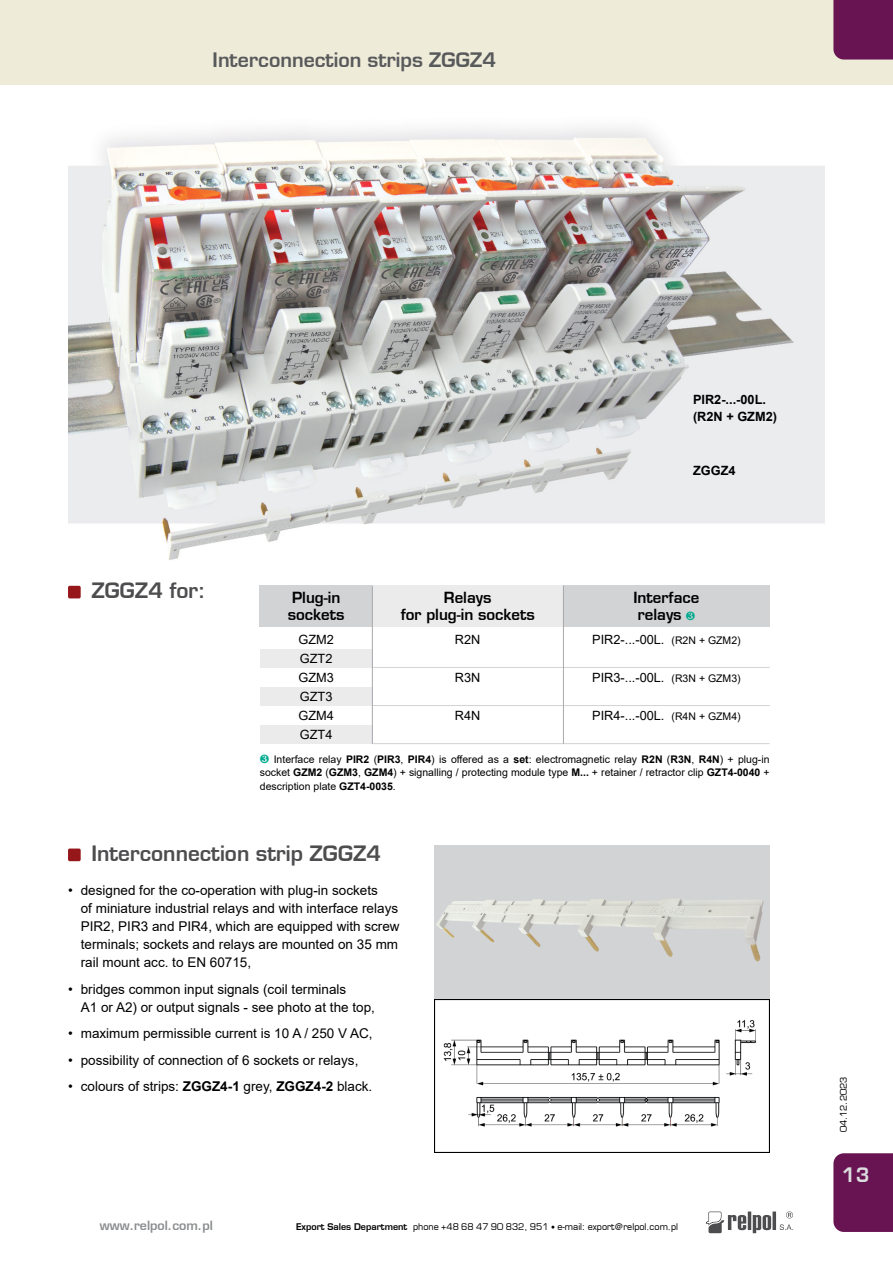
<style>
.page{position:relative;width:893px;height:1263px;background:#fff}
.page>*{position:absolute;margin:0;border:0;box-sizing:border-box;transform-origin:0 0}
.t1{font:700 20.7px "Euromode";color:#4d4d4f}
.t2{font:700 19.5px "Euromode";color:#58595b}
.t3{font:700 19.5px "Euromode";color:#dcddde}
.t4{font:700 15px/17px "Euromode";color:#000}
.t5{font:13.5px/18px "Arial";color:#000}
.t6{font:12.75px/19px "Arial";color:#000;text-align:justify}
.t7{font:700 12.75px/17px "Arial";color:#000}
.t8{font:700 12.45px "Euromode";color:#8a8c8e}
.t9{font:10.5px/13.5px "Arial";color:#000;text-align:justify}
.t10{font:9px "Euromode";color:#000}
.s1{font-size:10.5px}
.s2{font-weight:700}
.s3{font-size:7.5px}
</style>
<div class="page">
<svg style="left:706px;top:1211px;width:87px;height:22px"></svg>
<div style="left:0;top:0;width:893px;height:85px;background:#eeebd9"></div>
<div style="left:833px;top:1153px;width:60px;height:79px;background:#681453"></div>
<div style="left:833px;top:0;width:60px;height:60px;background:#681453"></div>
<div style="left:260px;top:649px;width:112px;height:18px;background:#ebebec"></div>
<div style="left:260px;top:687px;width:113px;height:19px;background:#ebebec"></div>
<div style="left:260px;top:725px;width:113px;height:19px;background:#ebebec"></div>
<div style="left:364px;top:586px;width:199px;height:41px;background:#ebebec"></div>
<div style="left:563px;top:586px;width:207px;height:41px;background:#d1d3d4"></div>
<div style="left:260px;top:586px;width:112px;height:41px;background:#d1d3d4"></div>
<hr style="left:372px;top:667px;width:191px;height:1px;background:#d1d3d4">
<hr style="left:372px;top:705px;width:191px;height:1px;background:#d1d3d4">
<hr style="left:372px;top:743px;width:191px;height:1px;background:#d1d3d4">
<hr style="left:563px;top:667px;width:207px;height:1px;background:#d1d3d4">
<hr style="left:563px;top:705px;width:207px;height:1px;background:#d1d3d4">
<hr style="left:563px;top:743px;width:207px;height:1px;background:#d1d3d4">
<hr style="left:563px;top:586px;width:1px;height:158px;background:#a7a9ac">
<hr style="left:372px;top:586px;width:1px;height:158px;background:#a7a9ac">
<div style="left:68px;top:848px;width:13px;height:13px;background:#96171a;border-radius:2px"></div>
<img style="left:434px;top:845px;width:336px;height:307px">
<div style="left:68px;top:586px;width:13px;height:12px;background:#96171a;border-radius:2px"></div>
<img style="left:68px;top:128px;width:757px;height:432px">
<h2 class="t2" style="left:213px;top:48px;width:285px">Interconnection strips ZGGZ4</h2>
<p class="t7" style="left:693px;top:391px;width:85px">PIR2-...-00L. (R2N + GZM2)</p>
<h1 class="t1" style="left:91px;top:578px;width:116px">ZGGZ4 for:</h1>
<p class="t4" style="left:288px;top:589px;width:58px">Plug-in sockets</p>
<p class="t6" style="left:298px;top:629px;width:37px">GZM2<br>GZT2<br>GZM3<br>GZT3<br>GZM4<br>GZT4</p>
<p class="t4" style="left:401px;top:589px;width:136px;text-align:center">Relays<br>for plug-in sockets</p>
<p class="t6" style="left:455px;top:629px;width:27px">R2N</p>
<p class="t6" style="left:455px;top:667px;width:27px">R3N</p>
<p class="t6" style="left:455px;top:706px;width:27px">R4N</p>
<p class="t7" style="left:693px;top:462px;width:44px">ZGGZ4</p>
<p class="t4" style="left:633px;top:589px;width:67px">Interface relays</p>
<p class="t6" style="left:592px;top:629px;width:150px">PIR2-...-00L. <span class="s1">(R2N + GZM2)</span></p>
<p class="t6" style="left:592px;top:667px;width:150px">PIR3-...-00L. <span class="s1">(R3N + GZM3)</span></p>
<p class="t6" style="left:592px;top:706px;width:150px">PIR4-...-00L. <span class="s1">(R4N + GZM4)</span></p>
<p class="t9" style="left:260px;top:752px;width:511px;text-indent:14px">Interface relay <span class="s2">PIR2</span> (<span class="s2">PIR3</span>, <span class="s2">PIR4</span>) is offered as a <span class="s2">set</span>: electromagnetic relay <span class="s2">R2N</span> (<span class="s2">R3N</span>, <span class="s2">R4N</span>) + plug-in socket <span class="s2">GZM2</span> (<span class="s2">GZM3</span>, <span class="s2">GZM4</span>) + signalling / protecting module type <span class="s2">M...</span> + retainer / retractor clip <span class="s2">GZT4-0040</span> + description plate <span class="s2">GZT4-0035</span>.</p>
<h1 class="t1" style="left:91px;top:841px;width:291px">Interconnection strip ZGGZ4</h1>
<p class="t5" style="left:81px;top:881px;width:320px;text-indent:-13px">• designed for the co-operation with plug-in sockets<br>of miniature industrial relays and with interface relays PIR2, PIR3 and PIR4, which are equipped with screw terminals; sockets and relays are mounted on 35 mm rail mount acc. to EN 60715,</p>
<p class="t5" style="left:81px;top:980px;width:296px;text-indent:-13px">• bridges common input signals (coil terminals<br>A1 or A2) or output signals - see photo at the top,</p>
<p class="t5" style="left:68px;top:1024px;width:306px">• maximum permissible current is 10 A / 250 V AC,</p>
<p class="t5" style="left:68px;top:1051px;width:292px">• possibility of connection of 6 sockets or relays,</p>
<p class="t5" style="left:68px;top:1077px;width:306px">• colours of strips: <span class="s2">ZGGZ4-1</span> grey, <span class="s2">ZGGZ4-2</span> black.</p>
<p class="t8" style="left:100px;top:1218px;width:114px">www.relpol.com.pl</p>
<p class="t10" style="left:296px;top:1221px;width:384px"><span class="s2">Export Sales Department</span> phone +48 68 47 90 832, 951 <span class="s3">•</span> e-mail: export@relpol.com.pl</p>
<p class="t10" style="left:838px;top:1132px;width:57px;rotate:-90deg">04.12.2023</p>
<h2 class="t3" style="left:842px;top:1163px;width:29px">13</h2>
</div>
